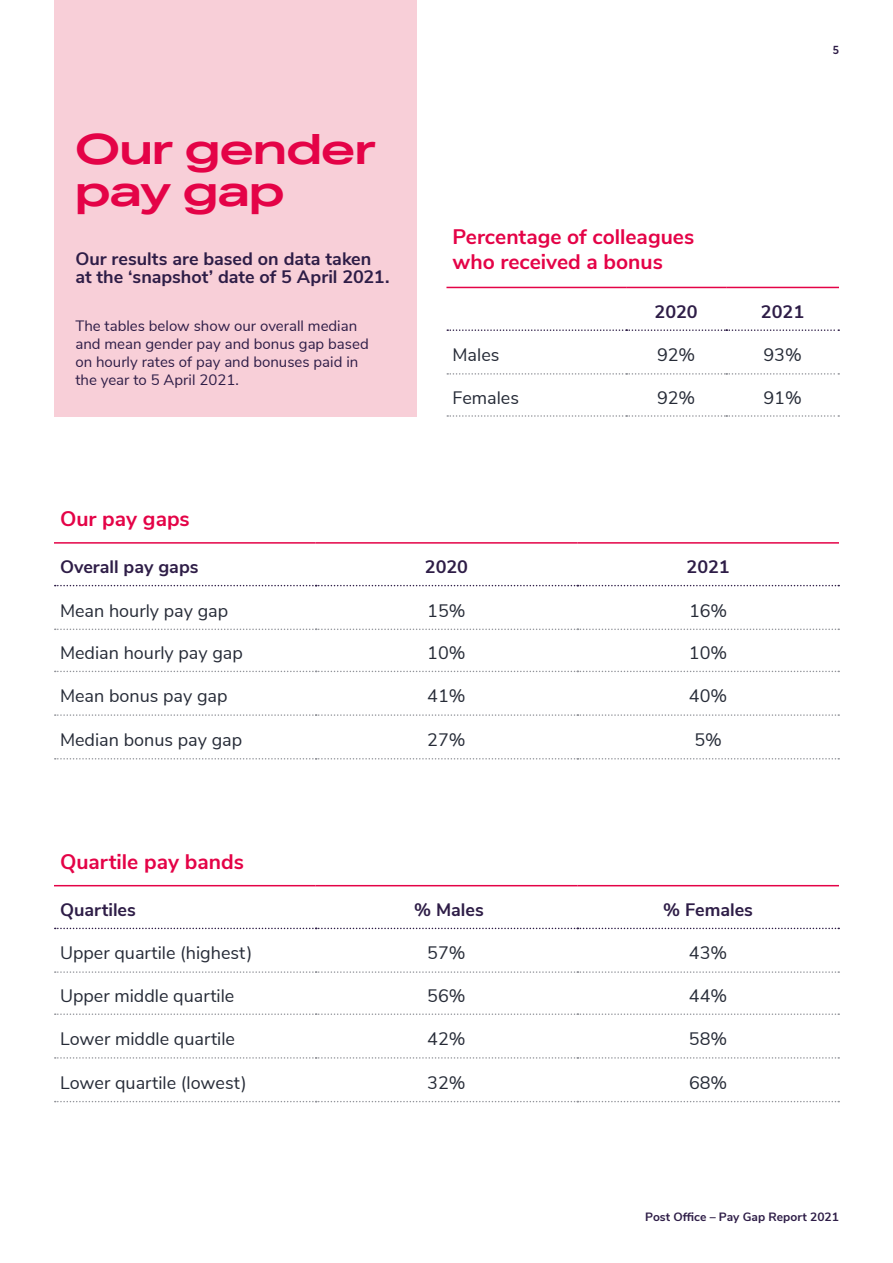
<style>
.page{position:relative;width:893px;height:1263px;background:#fff}
.page>*{position:absolute;margin:0;border:0;box-sizing:border-box;transform-origin:0 0}
.t1{font:600 42px/42px "Post Office Headline";color:#e40347}
.t2{font:700 21px/25.2px "Nunito Sans";color:#e40347}
.t3{font:18px "Nunito Sans";color:#262b37}
.t4{font:700 18px/18.8px "Nunito Sans";color:#2e1d47}
.t5{font:15px/18px "Nunito Sans";color:#2e1d47}
.t6{font:700 12px "Nunito Sans";color:#2e1d47}
.t7{font:700 12px "Atten New";color:#2e1d47}
</style>
<div class="page">
<div style="left:54px;top:0;width:363px;height:417px;background:#f8cfd8"></div>
<hr style="left:54px;top:542px;width:262px;height:2px;background:#e40347">
<hr style="left:316px;top:542px;width:261px;height:2px;background:#e40347">
<hr style="left:577px;top:542px;width:262px;height:2px;background:#e40347">
<svg style="left:55px;top:628px;width:784px;height:2px"></svg>
<svg style="left:55px;top:671px;width:784px;height:1px"></svg>
<svg style="left:55px;top:714px;width:784px;height:2px"></svg>
<svg style="left:55px;top:758px;width:784px;height:1px"></svg>
<svg style="left:55px;top:585px;width:784px;height:1px"></svg>
<hr style="left:446px;top:287px;width:180px;height:1px;background:#e40347">
<hr style="left:626px;top:287px;width:100px;height:1px;background:#e40347">
<hr style="left:726px;top:287px;width:113px;height:1px;background:#e40347">
<svg style="left:447px;top:373px;width:392px;height:2px"></svg>
<svg style="left:447px;top:415px;width:392px;height:2px"></svg>
<svg style="left:447px;top:329px;width:392px;height:2px"></svg>
<hr style="left:54px;top:885px;width:262px;height:1px;background:#e40347">
<hr style="left:316px;top:885px;width:261px;height:1px;background:#e40347">
<hr style="left:577px;top:885px;width:262px;height:1px;background:#e40347">
<svg style="left:55px;top:971px;width:784px;height:2px"></svg>
<svg style="left:55px;top:1013px;width:784px;height:2px"></svg>
<svg style="left:55px;top:1057px;width:784px;height:2px"></svg>
<svg style="left:55px;top:1101px;width:784px;height:1px"></svg>
<svg style="left:55px;top:928px;width:784px;height:1px"></svg>
<h1 class="t1" style="left:75px;top:128px;width:302px">Our gender pay gap</h1>
<p class="t4" style="left:75px;top:248px;width:316px">Our results are based on data taken at the ‘snapshot’ date of 5 April 2021.</p>
<p class="t5" style="left:75px;top:315px;width:295px">The tables below show our overall median and mean gender pay and bonus gap based on hourly rates of pay and bonuses paid in the year to 5 April 2021.</p>
<p class="t7" style="left:833px;top:43px;width:8px">5</p>
<p class="t2" style="left:452px;top:223px;width:243px">Percentage of colleagues who received a bonus</p>
<p class="t4" style="left:654px;top:301px;width:45px">2020</p>
<p class="t4" style="left:761px;top:301px;width:45px">2021</p>
<p class="t3" style="left:452px;top:342px;width:48px">Males</p>
<p class="t3" style="left:657px;top:342px;width:40px">92%</p>
<p class="t3" style="left:763px;top:342px;width:40px">93%</p>
<p class="t3" style="left:452px;top:385px;width:68px">Females</p>
<p class="t3" style="left:657px;top:385px;width:40px">92%</p>
<p class="t3" style="left:763px;top:385px;width:40px">91%</p>
<p class="t2" style="left:60px;top:505px;width:131px">Our pay gaps</p>
<p class="t4" style="left:60px;top:557px;width:140px">Overall pay gaps</p>
<p class="t4" style="left:425px;top:557px;width:45px">2020</p>
<p class="t4" style="left:686px;top:557px;width:45px">2021</p>
<p class="t3" style="left:60px;top:597px;width:170px">Mean hourly pay gap</p>
<p class="t3" style="left:427px;top:597px;width:40px">15%</p>
<p class="t3" style="left:689px;top:597px;width:40px">16%</p>
<p class="t3" style="left:60px;top:640px;width:184px">Median hourly pay gap</p>
<p class="t3" style="left:427px;top:640px;width:40px">10%</p>
<p class="t3" style="left:689px;top:640px;width:40px">10%</p>
<p class="t3" style="left:60px;top:683px;width:169px">Mean bonus pay gap</p>
<p class="t3" style="left:427px;top:683px;width:40px">41%</p>
<p class="t3" style="left:689px;top:683px;width:40px">40%</p>
<p class="t3" style="left:60px;top:727px;width:184px">Median bonus pay gap</p>
<p class="t3" style="left:427px;top:727px;width:40px">27%</p>
<p class="t3" style="left:694px;top:727px;width:29px">5%</p>
<p class="t2" style="left:60px;top:848px;width:185px">Quartile pay bands</p>
<p class="t4" style="left:60px;top:899px;width:77px">Quartiles</p>
<p class="t4" style="left:414px;top:899px;width:71px">% Males</p>
<p class="t4" style="left:663px;top:899px;width:91px">% Females</p>
<p class="t3" style="left:60px;top:940px;width:194px">Upper quartile (highest)</p>
<p class="t3" style="left:427px;top:940px;width:40px">57%</p>
<p class="t3" style="left:689px;top:940px;width:40px">43%</p>
<p class="t3" style="left:60px;top:983px;width:176px">Upper middle quartile</p>
<p class="t3" style="left:427px;top:983px;width:40px">56%</p>
<p class="t3" style="left:689px;top:983px;width:40px">44%</p>
<p class="t3" style="left:60px;top:1026px;width:177px">Lower middle quartile</p>
<p class="t3" style="left:427px;top:1026px;width:40px">42%</p>
<p class="t3" style="left:689px;top:1026px;width:40px">58%</p>
<p class="t3" style="left:60px;top:1069px;width:188px">Lower quartile (lowest)</p>
<p class="t3" style="left:427px;top:1069px;width:40px">32%</p>
<p class="t3" style="left:689px;top:1069px;width:40px">68%</p>
<p class="t6" style="left:645px;top:1208px;width:195px">Post Office – Pay Gap Report 2021</p>
</div>
